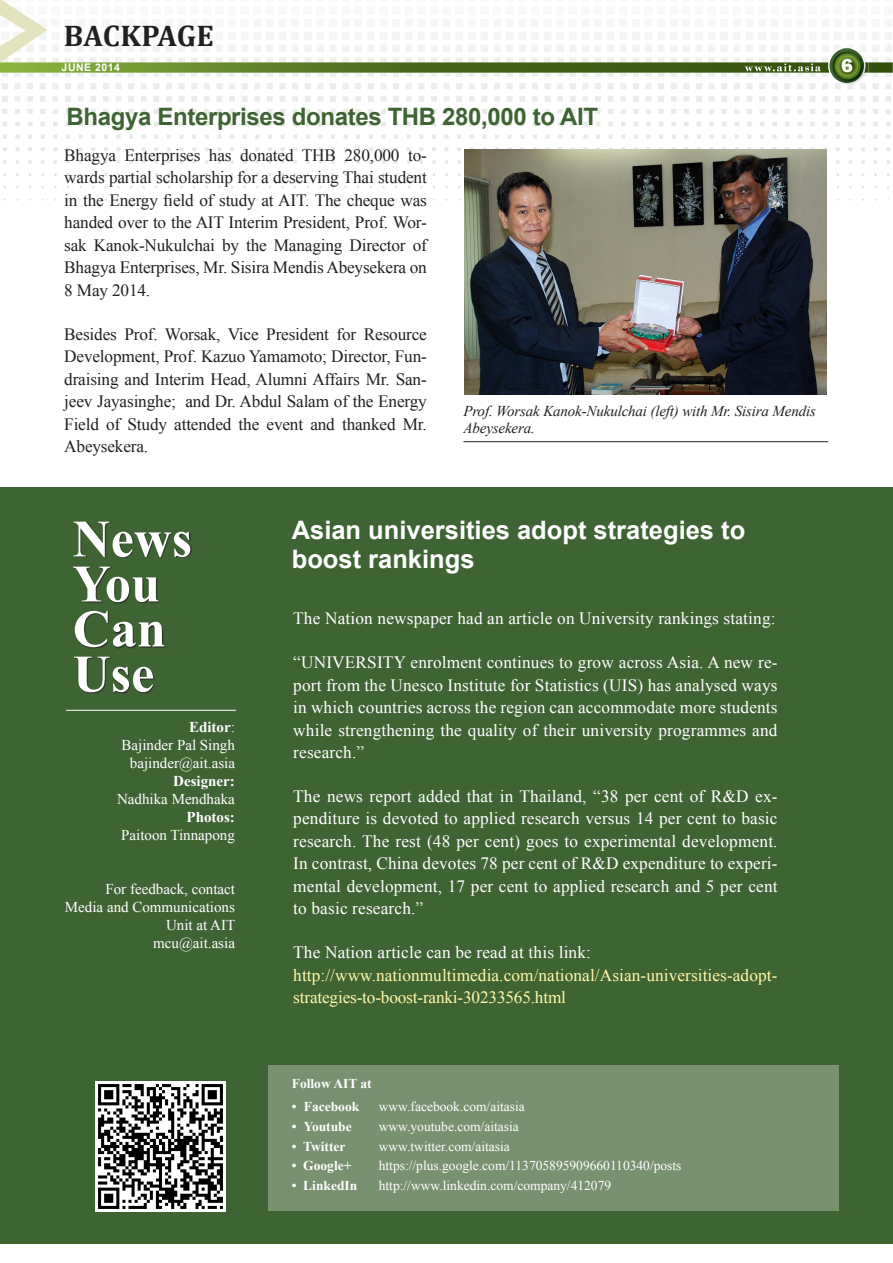
<style>
.page{position:relative;width:893px;height:1263px;background:#fff}
.page>*{position:absolute;margin:0;border:0;box-sizing:border-box;transform-origin:0 0}
.t1{font:700 52.5px "Times New Roman";color:#fff}
.t2{font:700 30px "Cambria";letter-spacing:.005em;color:#231f20}
.t3{font:700 25.5px/28.5px "Arial";color:#fff}
.t4{font:700 24px "Arial";letter-spacing:-.015em;color:#3f6433}
.t5{font:900 18px "Arial";color:#fff}
.body{font:17.25px/22.5px "Times New Roman";letter-spacing:.01em;color:#fff;text-align:justify}
.t6{font:17.25px/22.5px "Times New Roman";letter-spacing:-.01em;color:#231f20;text-align:justify}
.body-2{font:17.25px/22.5px "Times New Roman";letter-spacing:.005em;color:#fff8ae}
.t7{font:15px/18px "Times New Roman";color:#fff;text-align:right}
.t8{font:italic 15px/16.5px "Times New Roman";letter-spacing:-.01em;color:#231f20}
.t9{font:700 15px "Times New Roman";color:#fff}
.t10{font:13.5px "Times New Roman";color:#fff}
.t11{font:700 13.5px "Times New Roman";color:#fff}
.t12{font:700 10.5px "Arial";letter-spacing:.05em;color:#fff}
.s1{font-weight:400}
</style>
<div class="page">
<svg style="left:4px;top:186px;width:885px;height:15px"></svg>
<img style="left:835px;top:84px;width:31px;height:3px">
<svg style="left:0;top:0;width:893px;height:84px"></svg>
<div style="left:0;top:487px;width:893px;height:757px;background:#3f6433"></div>
<div style="left:268px;top:1065px;width:571px;height:146px;background:#78926f"></div>
<hr style="left:66px;top:710px;width:170px;height:1px;background:#fff">
<div style="left:73px;top:522px;width:120px;height:171px;background:#231f20;opacity:.75"></div>
<img style="left:96px;top:1081px;width:130px;height:130px">
<hr style="left:463px;top:441px;width:365px;height:1px;background:#231f20">
<img style="left:464px;top:150px;width:363px;height:245px">
<p class="t2" style="left:64px;top:15px;width:152px">BACKPAGE</p>
<p class="t12" style="left:62px;top:61px;width:60px">JUNE 2014</p>
<p class="t5" style="left:841px;top:52px;width:14px">6</p>
<p class="t4" style="left:67px;top:101px;width:533px">Bhagya Enterprises donates THB 280,000 to AIT</p>
<p class="t6" style="left:64px;top:143px;width:364px">Bhagya Enterprises has donated THB 280,000 to&shy;wards partial scholarship for a deserving Thai student in the Energy field of study at AIT. The cheque was handed over to the AIT Interim President, Prof. Wor&shy;sak Kanok-Nukulchai by the Managing Director of Bhagya Enterprises, Mr. Sisira Mendis Abeysekera on 8 May 2014.</p>
<p class="t6" style="left:64px;top:322px;width:364px">Besides Prof. Worsak, Vice President for Resource Development, Prof. Kazuo Yamamoto; Director, Fun&shy;draising and Interim Head, Alumni Affairs Mr. San&shy;jeev Jayasinghe; and Dr. Abdul Salam of the Energy Field of Study attended the event and thanked Mr.<br>Abeysekera.</p>
<p class="t8" style="left:463px;top:403px;width:354px">Prof. Worsak Kanok-Nukulchai (left) with Mr. Sisira Mendis<br>Abeysekera.</p>
<p class="t1" style="left:73px;top:502px;width:121px">News</p>
<p class="t1" style="left:73px;top:547px;width:89px">You</p>
<p class="t1" style="left:73px;top:592px;width:95px">Can</p>
<p class="t1" style="left:73px;top:637px;width:83px">Use</p>
<p class="t9" style="left:189px;top:717px;width:47px">Editor<span class="s1">:</span></p>
<p class="t7" style="left:122px;top:736px;width:115px">Bajinder Pal Singh</p>
<p class="t7" style="left:130px;top:754px;width:107px">bajinder@ait.asia</p>
<p class="t9" style="left:173px;top:771px;width:63px">Designer:</p>
<p class="t7" style="left:117px;top:790px;width:119px">Nadhika Mendhaka</p>
<p class="t9" style="left:187px;top:807px;width:50px">Photos:</p>
<p class="t7" style="left:121px;top:826px;width:115px">Paitoon Tinnapong</p>
<p class="t7" style="left:105px;top:880px;width:131px">For feedback, contact</p>
<p class="t7" style="left:65px;top:898px;width:172px">Media and Communications<br>Unit at AIT</p>
<p class="t7" style="left:153px;top:934px;width:83px">mcu@ait.asia</p>
<p class="t3" style="left:292px;top:517px;width:455px">Asian universities adopt strategies to boost rankings</p>
<p class="body" style="left:293px;top:607px;width:484px">The Nation newspaper had an article on University rankings stating:</p>
<p class="body" style="left:293px;top:651px;width:486px">“UNIVERSITY enrolment continues to grow across Asia. A new re&shy;port from the Unesco Institute for Statistics (UIS) has analysed ways in which countries across the region can accommodate more students while strengthening the quality of their university programmes and research.”</p>
<p class="body" style="left:293px;top:784px;width:486px">The news report added that in Thailand, “38 per cent of R&amp;D ex&shy;penditure is devoted to applied research versus 14 per cent to basic research. The rest (48 per cent) goes to experimental development.<br>In contrast, China devotes 78 per cent of R&amp;D expenditure to experi&shy;mental development, 17 per cent to applied research and 5 per cent to basic research.”</p>
<p class="body" style="left:293px;top:941px;width:299px">The Nation article can be read at this link:</p>
<p class="body-2" style="left:293px;top:963px;width:486px">http://www.nationmultimedia.com/national/Asian-universities-adopt&shy;strategies-to-boost-ranki-30233565.html</p>
<p class="t11" style="left:292px;top:1074px;width:82px">Follow AIT at</p>
<p class="t11" style="left:292px;top:1097px;width:69px">• Facebook</p>
<p class="t10" style="left:379px;top:1098px;width:148px">www.facebook.com/aitasia</p>
<p class="t11" style="left:292px;top:1117px;width:62px">• Youtube</p>
<p class="t10" style="left:379px;top:1117px;width:142px">www.youtube.com/aitasia</p>
<p class="t11" style="left:292px;top:1137px;width:55px">• Twitter</p>
<p class="t10" style="left:379px;top:1137px;width:133px">www.twitter.com/aitasia</p>
<p class="t11" style="left:292px;top:1156px;width:61px">• Google+</p>
<p class="t10" style="left:379px;top:1157px;width:304px">https://plus.google.com/113705895909660110340/posts</p>
<p class="t11" style="left:292px;top:1176px;width:67px">• LinkedIn</p>
<p class="t10" style="left:379px;top:1176px;width:234px">http://www.linkedin.com/company/412079</p>
</div>
